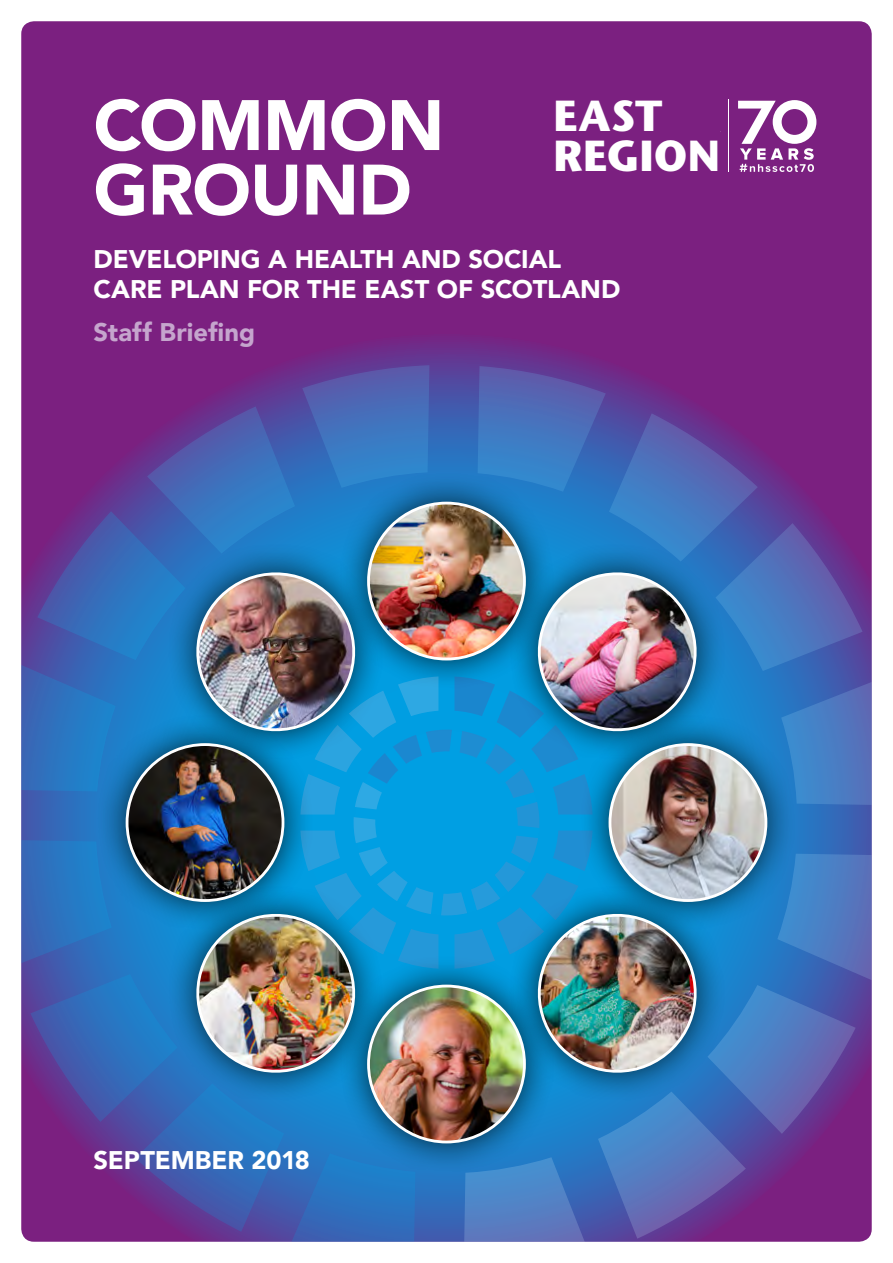
<style>
.page{position:relative;width:893px;height:1263px;background:#fff}
.page>*{position:absolute;margin:0;border:0;box-sizing:border-box;transform-origin:0 0}
.t1{font:900 70.5px/64.5px "Avenir";letter-spacing:-.01em;color:#fff}
.t2{font:700 43.35px/40px "Stone Sans";letter-spacing:.005em;color:#fff}
.t3{font:900 25.5px/30px "Avenir";letter-spacing:-.005em;color:#fff}
.t4{font:900 25.5px "Avenir";letter-spacing:.005em;color:#c5a5cd}
</style>
<div class="page">
<div style="left:21px;top:21px;width:851px;height:1221px;background:#7b2080;border-radius:13px"></div>
<svg style="left:21px;top:334px;width:851px;height:31px"></svg>
<img style="left:21px;top:365px;width:851px;height:877px">
<hr style="left:728px;top:99px;width:1px;height:73px;background:#fff">
<svg style="left:738px;top:100px;width:78px;height:72px"></svg>
<h1 class="t1" style="left:94px;top:91px;width:352px">COMMON<br>GROUND</h1>
<p class="t3" style="left:94px;top:243px;width:528px">DEVELOPING A HEALTH AND SOCIAL<br>CARE PLAN FOR THE EAST OF SCOTLAND</p>
<p class="t4" style="left:94px;top:310px;width:163px">Staff Briefing</p>
<h2 class="t2" style="left:554px;top:95px;width:168px">EAST<br>REGION</h2>
<p class="t3" style="left:94px;top:1144px;width:218px">SEPTEMBER 2018</p>
</div>
